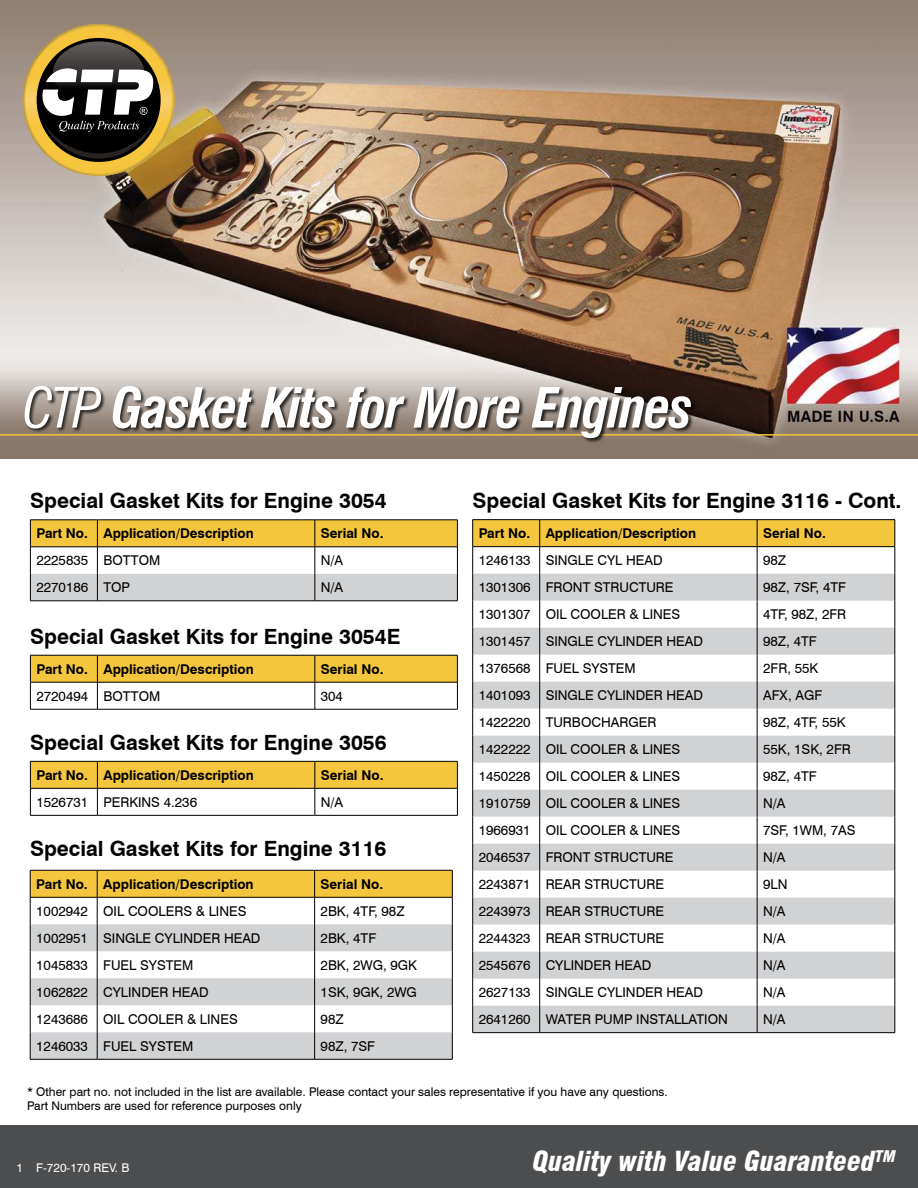
<style>
.page{position:relative;width:918px;height:1188px;background:#fff}
.page>*{position:absolute;margin:0;border:0;box-sizing:border-box;transform-origin:0 0}
.t1{font:italic 700 condensed 54px "Swiss 721 BT";letter-spacing:-.03em;color:#fff}
.t2{font:italic 900 condensed 27px "Swiss 721 BT";color:#fff}
.t3{font:700 21px "Swiss 721 BT";color:#000}
.t4{font:13.5px "Swiss 721 BT";color:#000}
.t5{font:700 13.5px "Swiss 721 BT";color:#000}
.t6{font:12px/14.4px "Swiss 721 BT";color:#000}
.t7{font:12px "Swiss 721 BT";color:#fff}
.s1{font-weight:400}
</style>
<div class="page">
<div style="left:0;top:1125px;width:918px;height:63px;background:#4c4d4f"></div>
<img style="left:0;top:0;width:918px;height:459px">
<hr style="left:0;top:434px;width:918px;height:2px;background:#f4c63d">
<img style="left:58px;top:24px;width:81px;height:3px">
<img style="left:23px;top:70px;width:2px;height:71px">
<img style="left:172px;top:70px;width:3px;height:70px">
<img style="left:69px;top:173px;width:59px;height:3px">
<img style="left:25px;top:27px;width:147px;height:146px">
<img style="left:53px;top:41px;width:92px;height:6px">
<svg style="left:28px;top:47px;width:141px;height:123px"></svg>
<div style="left:24px;top:386px;width:673px;height:58px;background:#000;opacity:.75"></div>
<svg style="left:30px;top:870px;width:423px;height:189px"></svg>
<hr style="left:30px;top:897px;width:67px;height:1px;background:#000">
<hr style="left:97px;top:897px;width:218px;height:1px;background:#000">
<hr style="left:315px;top:897px;width:138px;height:1px;background:#000">
<hr style="left:30px;top:1059px;width:67px;height:1px;background:#000">
<hr style="left:97px;top:1059px;width:218px;height:1px;background:#000">
<hr style="left:315px;top:1059px;width:138px;height:1px;background:#000">
<hr style="left:473px;top:519px;width:67px;height:1px;background:#000">
<hr style="left:540px;top:519px;width:217px;height:1px;background:#000">
<hr style="left:757px;top:519px;width:138px;height:1px;background:#000">
<svg style="left:472px;top:520px;width:424px;height:512px"></svg>
<hr style="left:473px;top:546px;width:67px;height:1px;background:#000">
<hr style="left:540px;top:546px;width:217px;height:1px;background:#000">
<hr style="left:757px;top:546px;width:138px;height:1px;background:#000">
<hr style="left:473px;top:1032px;width:67px;height:1px;background:#000">
<hr style="left:540px;top:1032px;width:217px;height:1px;background:#000">
<hr style="left:757px;top:1032px;width:138px;height:1px;background:#000">
<svg style="left:30px;top:520px;width:428px;height:81px"></svg>
<hr style="left:30px;top:547px;width:67px;height:1px;background:#000">
<hr style="left:97px;top:547px;width:218px;height:1px;background:#000">
<hr style="left:315px;top:547px;width:143px;height:1px;background:#000">
<hr style="left:30px;top:601px;width:67px;height:1px;background:#000">
<hr style="left:97px;top:601px;width:218px;height:1px;background:#000">
<hr style="left:315px;top:601px;width:143px;height:1px;background:#000">
<svg style="left:30px;top:655px;width:428px;height:54px"></svg>
<hr style="left:30px;top:682px;width:67px;height:1px;background:#000">
<hr style="left:97px;top:682px;width:218px;height:1px;background:#000">
<hr style="left:315px;top:682px;width:143px;height:1px;background:#000">
<hr style="left:30px;top:709px;width:67px;height:1px;background:#000">
<hr style="left:97px;top:709px;width:218px;height:1px;background:#000">
<hr style="left:315px;top:709px;width:143px;height:1px;background:#000">
<svg style="left:30px;top:761px;width:428px;height:54px"></svg>
<hr style="left:30px;top:788px;width:67px;height:1px;background:#000">
<hr style="left:97px;top:788px;width:218px;height:1px;background:#000">
<hr style="left:315px;top:788px;width:143px;height:1px;background:#000">
<hr style="left:30px;top:815px;width:67px;height:1px;background:#000">
<hr style="left:97px;top:815px;width:218px;height:1px;background:#000">
<hr style="left:315px;top:815px;width:143px;height:1px;background:#000">
<h1 class="t1" style="left:23px;top:386px;width:672px"><span class="s1">CTP</span> Gasket Kits for More Engines</h1>
<h3 class="t3" style="left:30px;top:493px;width:358px">Special Gasket Kits for Engine 3054</h3>
<p class="t5" style="left:36px;top:528px;width:219px">Part No. Application/Description</p>
<p class="t5" style="left:321px;top:528px;width:64px">Serial No.</p>
<p class="t4" style="left:36px;top:555px;width:125px">2225835 BOTTOM</p>
<p class="t4" style="left:321px;top:555px;width:24px">N/A</p>
<p class="t4" style="left:36px;top:582px;width:95px">2270186 TOP</p>
<p class="t4" style="left:321px;top:582px;width:24px">N/A</p>
<h3 class="t3" style="left:30px;top:628px;width:372px">Special Gasket Kits for Engine 3054E</h3>
<p class="t5" style="left:36px;top:664px;width:219px">Part No. Application/Description</p>
<p class="t5" style="left:321px;top:664px;width:64px">Serial No.</p>
<p class="t4" style="left:36px;top:691px;width:125px">2720494 BOTTOM</p>
<p class="t4" style="left:321px;top:691px;width:24px">304</p>
<h3 class="t3" style="left:30px;top:734px;width:358px">Special Gasket Kits for Engine 3056</h3>
<p class="t5" style="left:36px;top:770px;width:219px">Part No. Application/Description</p>
<p class="t5" style="left:321px;top:770px;width:64px">Serial No.</p>
<p class="t4" style="left:36px;top:797px;width:162px">1526731 PERKINS 4.236</p>
<p class="t4" style="left:321px;top:797px;width:24px">N/A</p>
<h3 class="t3" style="left:30px;top:840px;width:358px">Special Gasket Kits for Engine 3116</h3>
<p class="t5" style="left:36px;top:879px;width:219px">Part No. Application/Description</p>
<p class="t5" style="left:321px;top:879px;width:64px">Serial No.</p>
<p class="t4" style="left:36px;top:906px;width:212px">1002942 OIL COOLERS &amp; LINES</p>
<p class="t4" style="left:321px;top:906px;width:85px">2BK, 4TF, 98Z</p>
<p class="t4" style="left:36px;top:933px;width:226px">1002951 SINGLE CYLINDER HEAD</p>
<p class="t4" style="left:321px;top:933px;width:57px">2BK, 4TF</p>
<p class="t4" style="left:36px;top:960px;width:159px">1045833 FUEL SYSTEM</p>
<p class="t4" style="left:321px;top:960px;width:98px">2BK, 2WG, 9GK</p>
<p class="t4" style="left:36px;top:987px;width:174px">1062822 CYLINDER HEAD</p>
<p class="t4" style="left:321px;top:987px;width:98px">1SK, 9GK, 2WG</p>
<p class="t4" style="left:36px;top:1014px;width:203px">1243686 OIL COOLER &amp; LINES</p>
<p class="t4" style="left:321px;top:1014px;width:24px">98Z</p>
<p class="t4" style="left:36px;top:1041px;width:159px">1246033 FUEL SYSTEM</p>
<p class="t4" style="left:321px;top:1041px;width:56px">98Z, 7SF</p>
<h3 class="t3" style="left:473px;top:493px;width:431px">Special Gasket Kits for Engine 3116 - Cont.</h3>
<p class="t5" style="left:479px;top:528px;width:219px">Part No. Application/Description</p>
<p class="t5" style="left:763px;top:528px;width:64px">Serial No.</p>
<p class="t4" style="left:479px;top:555px;width:186px">1246133 SINGLE CYL HEAD</p>
<p class="t4" style="left:763px;top:555px;width:24px">98Z</p>
<p class="t4" style="left:479px;top:582px;width:196px">1301306 FRONT STRUCTURE</p>
<p class="t4" style="left:763px;top:582px;width:84px">98Z, 7SF, 4TF</p>
<p class="t4" style="left:479px;top:609px;width:203px">1301307 OIL COOLER &amp; LINES</p>
<p class="t4" style="left:763px;top:609px;width:85px">4TF, 98Z, 2FR</p>
<p class="t4" style="left:479px;top:636px;width:226px">1301457 SINGLE CYLINDER HEAD</p>
<p class="t4" style="left:763px;top:636px;width:55px">98Z, 4TF</p>
<p class="t4" style="left:479px;top:663px;width:159px">1376568 FUEL SYSTEM</p>
<p class="t4" style="left:763px;top:663px;width:57px">2FR, 55K</p>
<p class="t4" style="left:479px;top:690px;width:226px">1401093 SINGLE CYLINDER HEAD</p>
<p class="t4" style="left:763px;top:690px;width:61px">AFX, AGF</p>
<p class="t4" style="left:479px;top:717px;width:179px">1422220 TURBOCHARGER</p>
<p class="t4" style="left:763px;top:717px;width:84px">98Z, 4TF, 55K</p>
<p class="t4" style="left:479px;top:744px;width:203px">1422222 OIL COOLER &amp; LINES</p>
<p class="t4" style="left:763px;top:744px;width:89px">55K, 1SK, 2FR</p>
<p class="t4" style="left:479px;top:771px;width:203px">1450228 OIL COOLER &amp; LINES</p>
<p class="t4" style="left:763px;top:771px;width:55px">98Z, 4TF</p>
<p class="t4" style="left:479px;top:798px;width:203px">1910759 OIL COOLER &amp; LINES</p>
<p class="t4" style="left:763px;top:798px;width:24px">N/A</p>
<p class="t4" style="left:479px;top:825px;width:203px">1966931 OIL COOLER &amp; LINES</p>
<p class="t4" style="left:763px;top:825px;width:94px">7SF, 1WM, 7AS</p>
<p class="t4" style="left:479px;top:852px;width:196px">2046537 FRONT STRUCTURE</p>
<p class="t4" style="left:763px;top:852px;width:24px">N/A</p>
<p class="t4" style="left:479px;top:879px;width:187px">2243871 REAR STRUCTURE</p>
<p class="t4" style="left:763px;top:879px;width:26px">9LN</p>
<p class="t4" style="left:479px;top:906px;width:187px">2243973 REAR STRUCTURE</p>
<p class="t4" style="left:763px;top:906px;width:24px">N/A</p>
<p class="t4" style="left:479px;top:933px;width:187px">2244323 REAR STRUCTURE</p>
<p class="t4" style="left:763px;top:933px;width:24px">N/A</p>
<p class="t4" style="left:479px;top:960px;width:174px">2545676 CYLINDER HEAD</p>
<p class="t4" style="left:763px;top:960px;width:24px">N/A</p>
<p class="t4" style="left:479px;top:987px;width:226px">2627133 SINGLE CYLINDER HEAD</p>
<p class="t4" style="left:763px;top:987px;width:24px">N/A</p>
<p class="t4" style="left:479px;top:1014px;width:251px">2641260 WATER PUMP INSTALLATION</p>
<p class="t4" style="left:763px;top:1014px;width:24px">N/A</p>
<p class="t6" style="left:27px;top:1085px;width:642px">* Other part no. not included in the list are available. Please contact your sales representative if you have any questions.<br>Part Numbers are used for reference purposes only</p>
<p class="t7" style="left:17px;top:1163px;width:114px">1 F-720-170 REV. B</p>
<h2 class="t2" style="left:533px;top:1150px;width:364px">Quality with Value Guaranteed<sup>TM</sup></h2>
</div>
